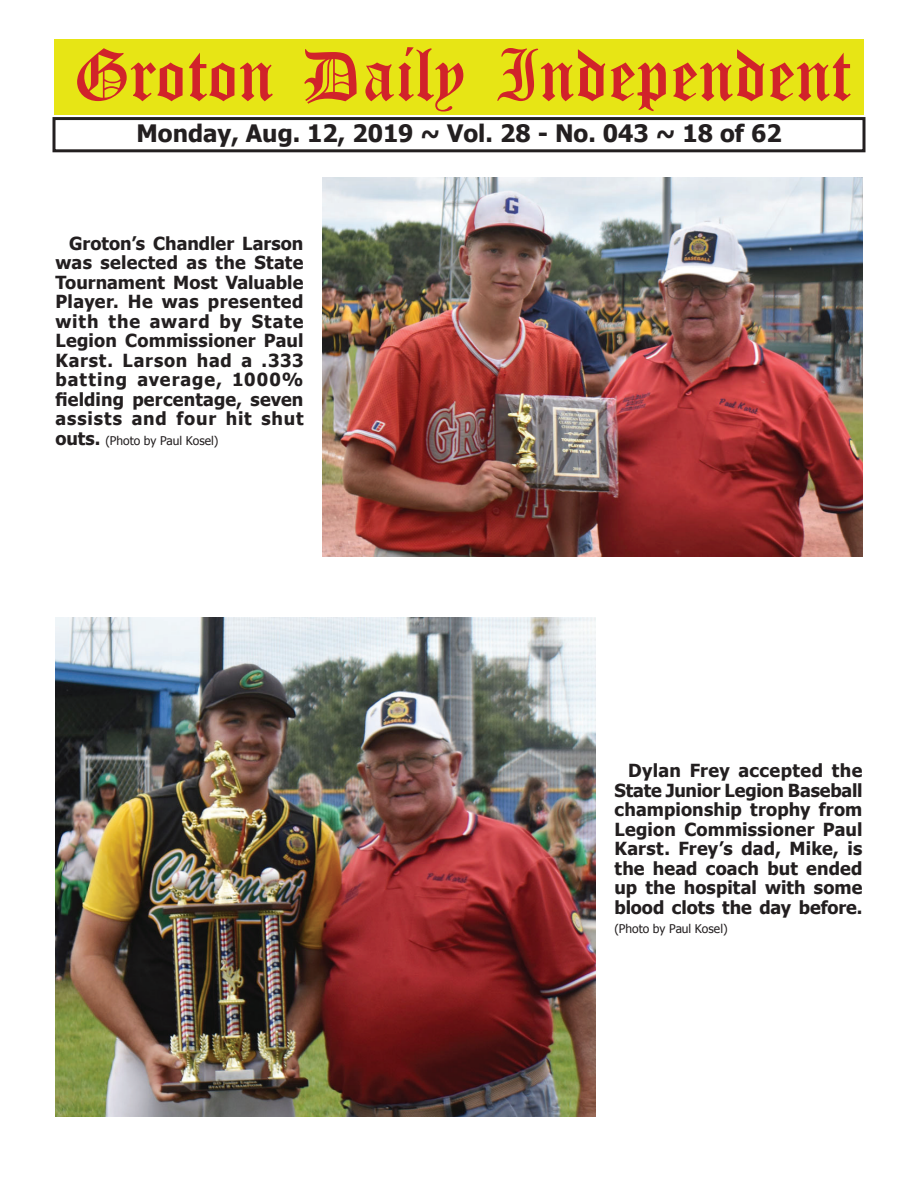
<style>
.page{position:relative;width:918px;height:1188px;background:#fff}
.page>*{position:absolute;margin:0;border:0;box-sizing:border-box;transform-origin:0 0}
.t1{font:54px "Old English Five";color:#d1232a}
.t2{font:700 24px "Tahoma";color:#231f20}
.t3{font:700 18px/19.5px "Tahoma";letter-spacing:.01em;color:#231f20;text-align:justify}
.t4{font:12px "Tahoma";color:#231f20}
.s1{font-weight:700;font-size:18px}
</style>
<div class="page">
<div style="left:52px;top:117px;width:814px;height:35px;border:3px solid #231f20"></div>
<div style="left:54px;top:40px;width:810px;height:75px;background:#e7e515"></div>
<img style="left:322px;top:177px;width:540px;height:379px">
<img style="left:56px;top:618px;width:540px;height:498px">
<h1 class="t1" style="left:73px;top:50px;width:779px">Groton Daily Independent</h1>
<h2 class="t2" style="left:136px;top:116px;width:647px">Monday, Aug. 12, 2019 ~ Vol. 28 - No. 043 ~ 18 of 62</h2>
<p class="t3" style="left:56px;top:232px;width:250px;text-indent:14px">Groton’s Chandler Larson was selected as the State Tournament Most Valuable Player. He was presented with the award by State Legion Commissioner Paul Karst. Larson had a .333 batting average, 1000% fielding percentage, seven assists and four hit shut</p>
<p class="t4" style="left:56px;top:432px;width:165px"><span class="s1">outs.</span> (Photo by Paul Kosel)</p>
<p class="t3" style="left:615px;top:760px;width:250px;text-indent:14px">Dylan Frey accepted the State Junior Legion Baseball championship trophy from Legion Commissioner Paul Karst. Frey’s dad, Mike, is the head coach but ended up the hospital with some blood clots the day before.</p>
<p class="t4" style="left:615px;top:921px;width:115px">(Photo by Paul Kosel)</p>
</div>
